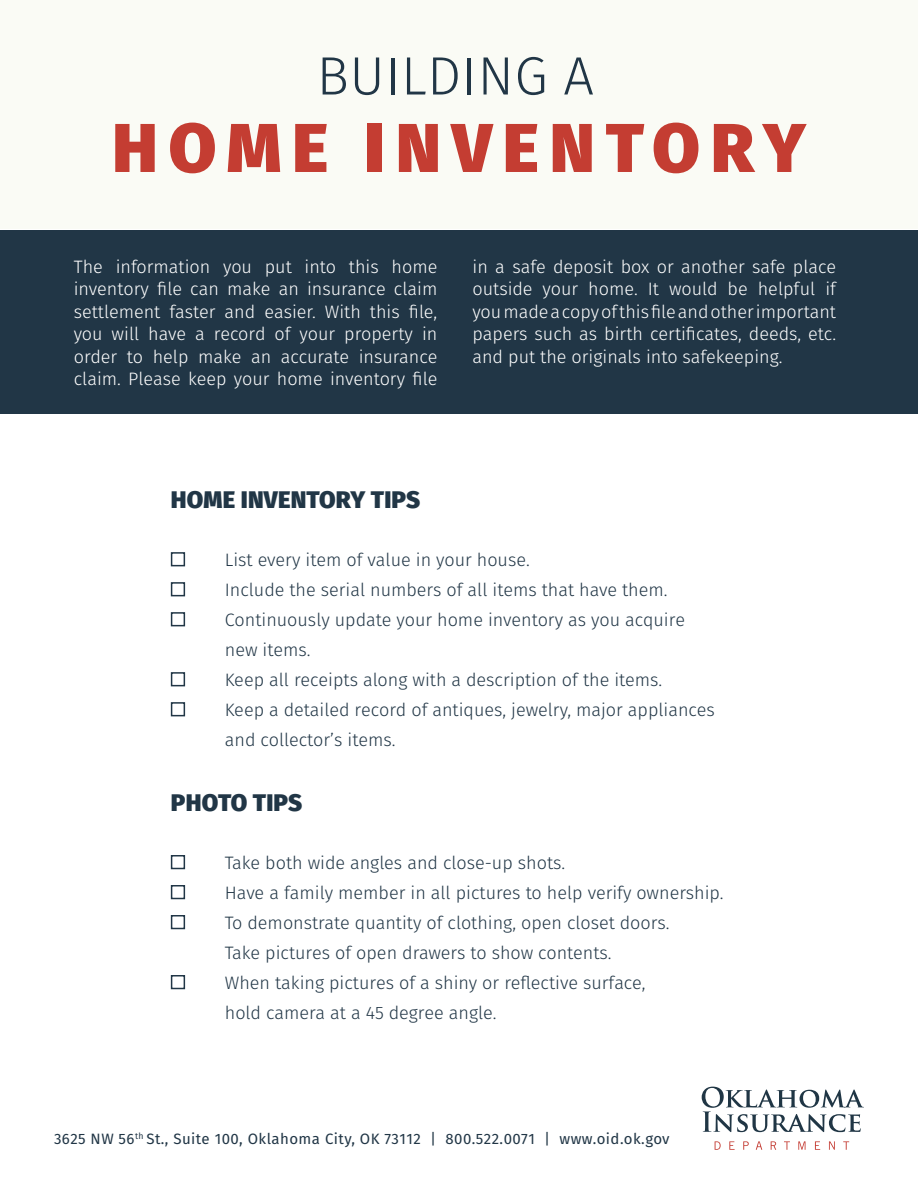
<style>
.page{position:relative;width:918px;height:1188px;background:#fff}
.page>*{position:absolute;margin:0;border:0;box-sizing:border-box;transform-origin:0 0}
.t1{font:800 69px "Fira Sans";letter-spacing:.16em;color:#c43d32}
.t2{font:300 54px "Fira Sans";letter-spacing:.01em;color:#213646}
.t3{font:800 24px "Fira Sans";letter-spacing:.01em;color:#213646}
.t4{font:300 18px/30px "Fira Sans";color:#213646}
.t5{font:300 18px/22.5px "Fira Sans";color:#fff;text-align:justify}
.t6{font:15px "Fira Sans";letter-spacing:.03em;color:#213646}
</style>
<div class="page">
<div style="left:0;top:0;width:918px;height:229px;background:#fafbf5"></div>
<div style="left:0;top:230px;width:918px;height:184px;background:#213646"></div>
<div style="left:171px;top:552px;width:14px;height:14px;border:2px solid #213646"></div>
<div style="left:171px;top:582px;width:14px;height:14px;border:2px solid #213646"></div>
<div style="left:171px;top:612px;width:14px;height:14px;border:2px solid #213646"></div>
<div style="left:171px;top:672px;width:14px;height:14px;border:2px solid #213646"></div>
<div style="left:171px;top:702px;width:14px;height:14px;border:2px solid #213646"></div>
<div style="left:171px;top:855px;width:14px;height:14px;border:2px solid #213646"></div>
<div style="left:171px;top:885px;width:14px;height:14px;border:2px solid #213646"></div>
<div style="left:171px;top:915px;width:14px;height:14px;border:2px solid #213646"></div>
<div style="left:171px;top:975px;width:14px;height:14px;border:2px solid #213646"></div>
<svg style="left:702px;top:1087px;width:162px;height:45px"></svg>
<svg style="left:715px;top:1141px;width:6px;height:9px"></svg>
<svg style="left:729px;top:1141px;width:6px;height:9px"></svg>
<svg style="left:743px;top:1141px;width:6px;height:9px"></svg>
<svg style="left:756px;top:1141px;width:6px;height:9px"></svg>
<svg style="left:771px;top:1141px;width:5px;height:9px"></svg>
<svg style="left:784px;top:1141px;width:6px;height:9px"></svg>
<svg style="left:798px;top:1141px;width:8px;height:9px"></svg>
<svg style="left:815px;top:1141px;width:5px;height:9px"></svg>
<svg style="left:829px;top:1141px;width:6px;height:9px"></svg>
<svg style="left:843px;top:1141px;width:6px;height:9px"></svg>
<h2 class="t2" style="left:317px;top:38px;width:279px">BUILDING A</h2>
<h1 class="t1" style="left:112px;top:100px;width:695px">HOME INVENTORY</h1>
<p class="t5" style="left:74px;top:255px;width:365px">The information you put into this home inventory file can make an insurance claim settlement faster and easier. With this file, you will have a record of your property in order to help make an accurate insurance claim. Please keep your home inventory file</p>
<p class="t5" style="left:472px;top:255px;width:365px">in a safe deposit box or another safe place outside your home. It would be helpful if you made a copy of this file and other important papers such as birth certificates, deeds, etc. and put the originals into safekeeping.</p>
<h3 class="t3" style="left:171px;top:483px;width:251px">HOME INVENTORY TIPS</h3>
<p class="t4" style="left:225px;top:545px;width:492px">List every item of value in your house.<br>Include the serial numbers of all items that have them.<br>Continuously update your home inventory as you acquire new items.<br>Keep all receipts along with a description of the items.<br>Keep a detailed record of antiques, jewelry, major appliances and collector’s items.</p>
<h3 class="t3" style="left:171px;top:785px;width:133px">PHOTO TIPS</h3>
<p class="t4" style="left:225px;top:848px;width:500px">Take both wide angles and close-up shots.<br>Have a family member in all pictures to help verify ownership.<br>To demonstrate quantity of clothing, open closet doors.<br>Take pictures of open drawers to show contents.<br>When taking pictures of a shiny or reflective surface,<br>hold camera at a 45 degree angle.</p>
<p class="t6" style="left:54px;top:1129px;width:617px">3625 NW 56<sup>th</sup> St., Suite 100, Oklahoma City, OK 73112 | 800.522.0071 | www.oid.ok.gov</p>
</div>
